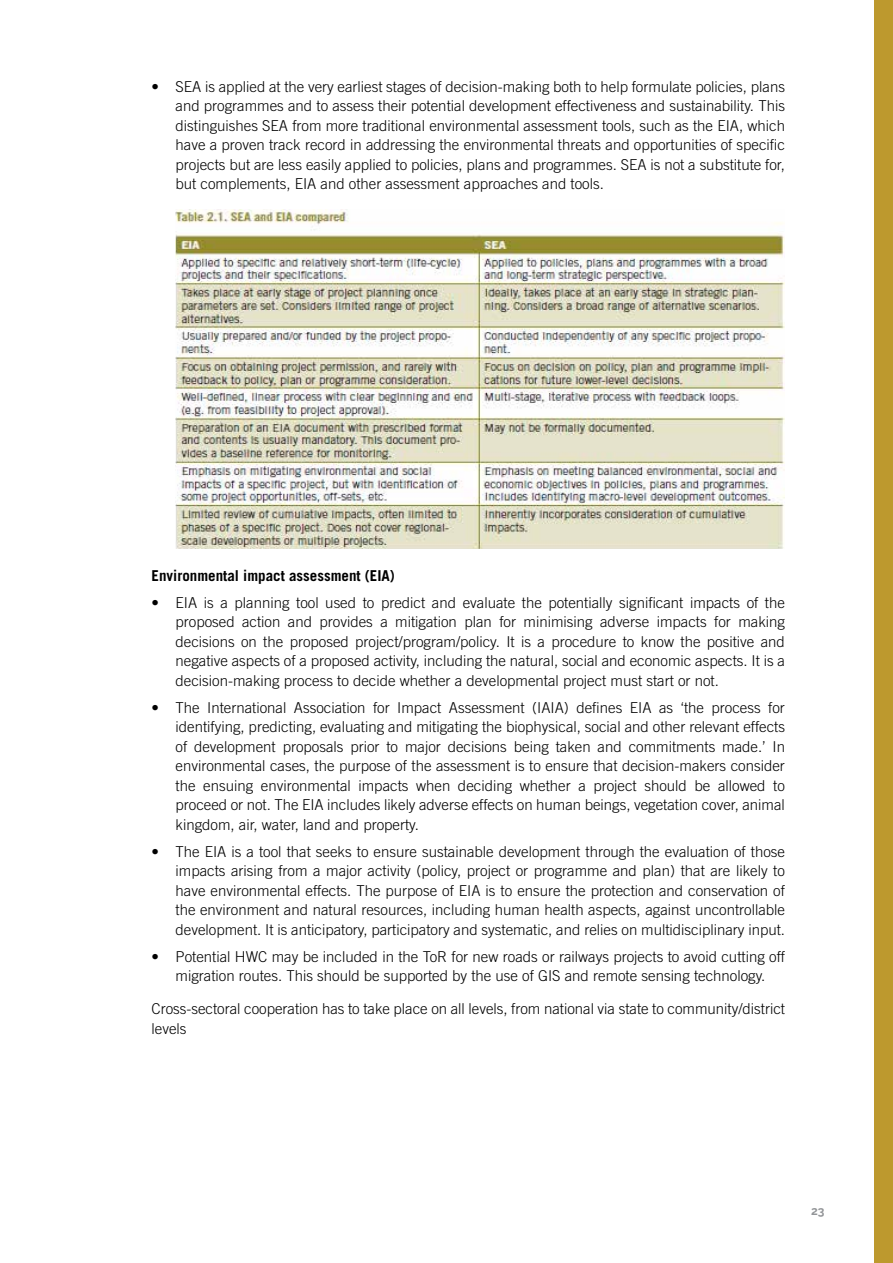
<style>
.page{position:relative;width:893px;height:1263px;background:#fff}
.page>*{position:absolute;margin:0;border:0;box-sizing:border-box;transform-origin:0 0}
.t1{font:300 15px/19.5px "Trade Gothic LT Std";color:#000;text-align:justify}
.t2{font:700 15px "Trade Gothic LT Std";color:#000}
.t3{font:700 12px "Raleway";color:#939598}
</style>
<div class="page">
<div style="left:874px;top:0;width:19px;height:1263px;background:#bd992e"></div>
<img style="left:176px;top:210px;width:609px;height:338px">
<p class="t1" style="left:176px;top:77px;width:611px;text-indent:-24px">• SEA is applied at the very earliest stages of decision-making both to help formulate policies, plans and programmes and to assess their potential development effectiveness and sustainability. This distinguishes SEA from more traditional environmental assessment tools, such as the EIA, which have a proven track record in addressing the environmental threats and opportunities of specific projects but are less easily applied to policies, plans and programmes. SEA is not a substitute for, but complements, EIA and other assessment approaches and tools.</p>
<p class="t2" style="left:152px;top:566px;width:245px">Environmental impact assessment (EIA)</p>
<p class="t1" style="left:176px;top:593px;width:611px;text-indent:-24px">• EIA is a planning tool used to predict and evaluate the potentially significant impacts of the proposed action and provides a mitigation plan for minimising adverse impacts for making decisions on the proposed project/program/policy. It is a procedure to know the positive and negative aspects of a proposed activity, including the natural, social and economic aspects. It is a decision-making process to decide whether a developmental project must start or not.</p>
<p class="t1" style="left:176px;top:698px;width:611px;text-indent:-24px">• The International Association for Impact Assessment (IAIA) defines EIA as ‘the process for identifying, predicting, evaluating and mitigating the biophysical, social and other relevant effects of development proposals prior to major decisions being taken and commitments made.’ In environmental cases, the purpose of the assessment is to ensure that decision-makers consider the ensuing environmental impacts when deciding whether a project should be allowed to proceed or not. The EIA includes likely adverse effects on human beings, vegetation cover, animal kingdom, air, water, land and property.</p>
<p class="t1" style="left:176px;top:842px;width:611px;text-indent:-24px">• The EIA is a tool that seeks to ensure sustainable development through the evaluation of those impacts arising from a major activity (policy, project or programme and plan) that are likely to have environmental effects. The purpose of EIA is to ensure the protection and conservation of the environment and natural resources, including human health aspects, against uncontrollable development. It is anticipatory, participatory and systematic, and relies on multidisciplinary input.</p>
<p class="t1" style="left:152px;top:947px;width:635px;text-align:center">• Potential HWC may be included in the ToR for new roads or railways projects to avoid cutting off migration routes. This should be supported by the use of GIS and remote sensing technology.</p>
<p class="t1" style="left:152px;top:999px;width:635px">Cross-sectoral cooperation has to take place on all levels, from national via state to community/district levels</p>
<p class="t3" style="left:811px;top:1204px;width:15px">23</p>
</div>
